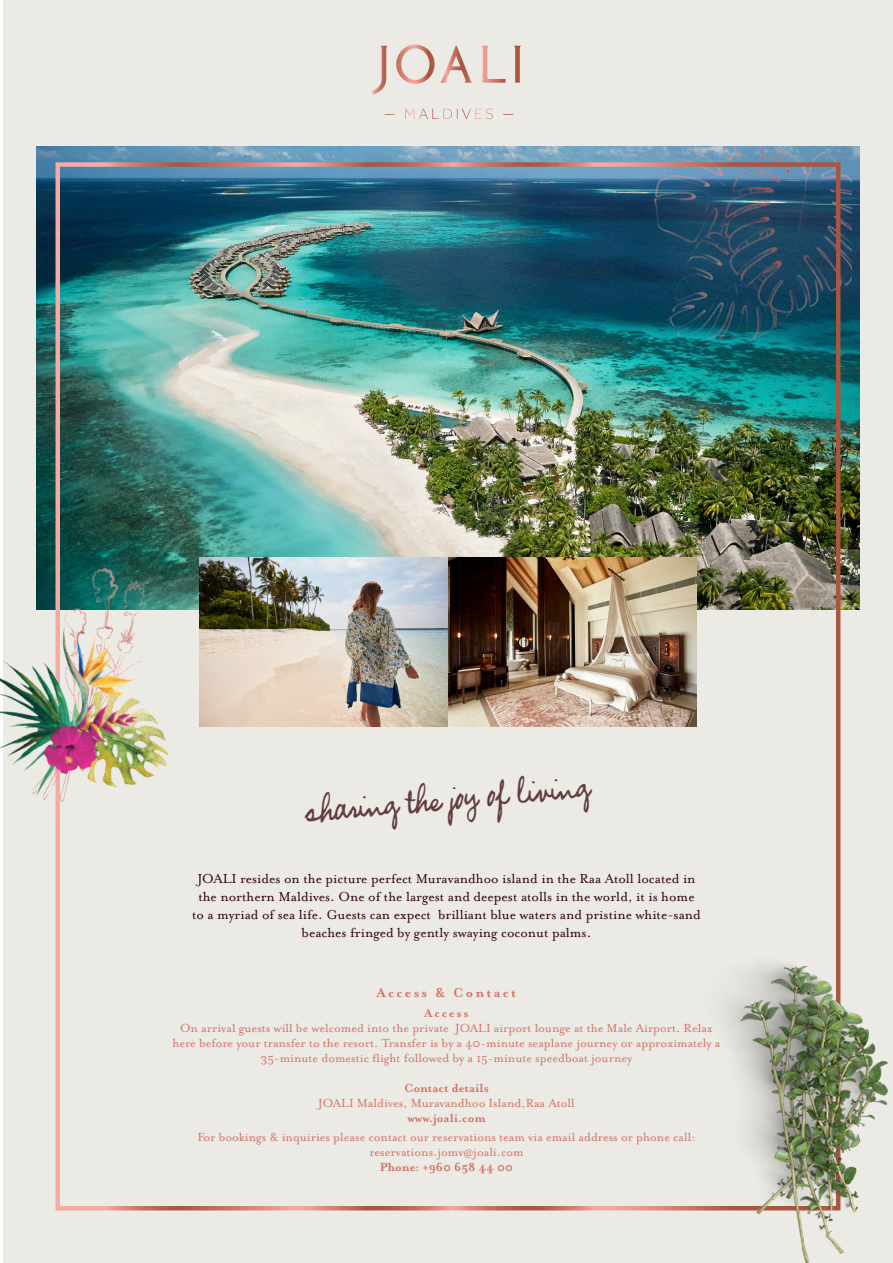
<style>
.page{position:relative;width:893px;height:1263px;background:#fff}
.page>*{position:absolute;margin:0;border:0;box-sizing:border-box;transform-origin:0 0}
.t1{font:36.9px "Mariette";color:#623c3f}
.t2{font:15px/18px "Mrs Eaves OT";color:#2e0107;text-align:center}
.head{font:700 15px "Mrs Eaves OT";letter-spacing:.15em;color:#d27266}
.t3{font:13.5px/15px "Mrs Eaves OT";color:#d27266;text-align:center}
.head-2{font:700 13.5px "Mrs Eaves OT";color:#d27266}
</style>
<div class="page">
<div style="left:3px;top:0;width:890px;height:1263px;background:#eceae4"></div>
<img style="left:37px;top:147px;width:822px;height:462px">
<svg style="left:372px;top:45px;width:149px;height:74px"></svg>
<img style="left:592px;top:147px;width:260px;height:248px">
<img style="left:229px;top:557px;width:468px;height:169px">
<img style="left:673px;top:895px;width:215px;height:368px">
<img style="left:36px;top:515px;width:193px;height:401px">
<img style="left:0;top:592px;width:204px;height:255px">
<p class="t1" style="left:303px;top:788px;width:287px;rotate:-5deg">sharing the joy of living</p>
<p class="t2" style="left:192px;top:869px;width:510px">JOALI resides on the picture perfect Muravandhoo island in the Raa Atoll located in the northern Maldives. One of the largest and deepest atolls in the world, it is home to a myriad of sea life. Guests can expect brilliant blue waters and pristine white-sand beaches fringed by gently swaying coconut palms.</p>
<p class="head" style="left:377px;top:985px;width:141px">Access &amp; Contact</p>
<p class="head-2" style="left:424px;top:1005px;width:46px">Access</p>
<p class="t3" style="left:172px;top:1020px;width:549px">On arrival guests will be welcomed into the private JOALI airport lounge at the Male Airport. Relax here before your transfer to the resort. Transfer is by a 40-minute seaplane journey or approximately a<br>35-minute domestic flight followed by a 15-minute speedboat journey</p>
<p class="head-2" style="left:404px;top:1080px;width:86px">Contact details</p>
<p class="t3" style="left:318px;top:1095px;width:258px">JOALI Maldives, Muravandhoo Island,Raa Atoll</p>
<p class="head-2" style="left:407px;top:1110px;width:80px">www.joali.com</p>
<p class="t3" style="left:197px;top:1130px;width:500px">For bookings &amp; inquiries please contact our reservations team via email address or phone call:</p>
<p class="t3" style="left:369px;top:1145px;width:156px">reservations.jomv@joali.com</p>
<p class="head-2" style="left:380px;top:1160px;width:135px">Phone: +960 658 44 00</p>
</div>
